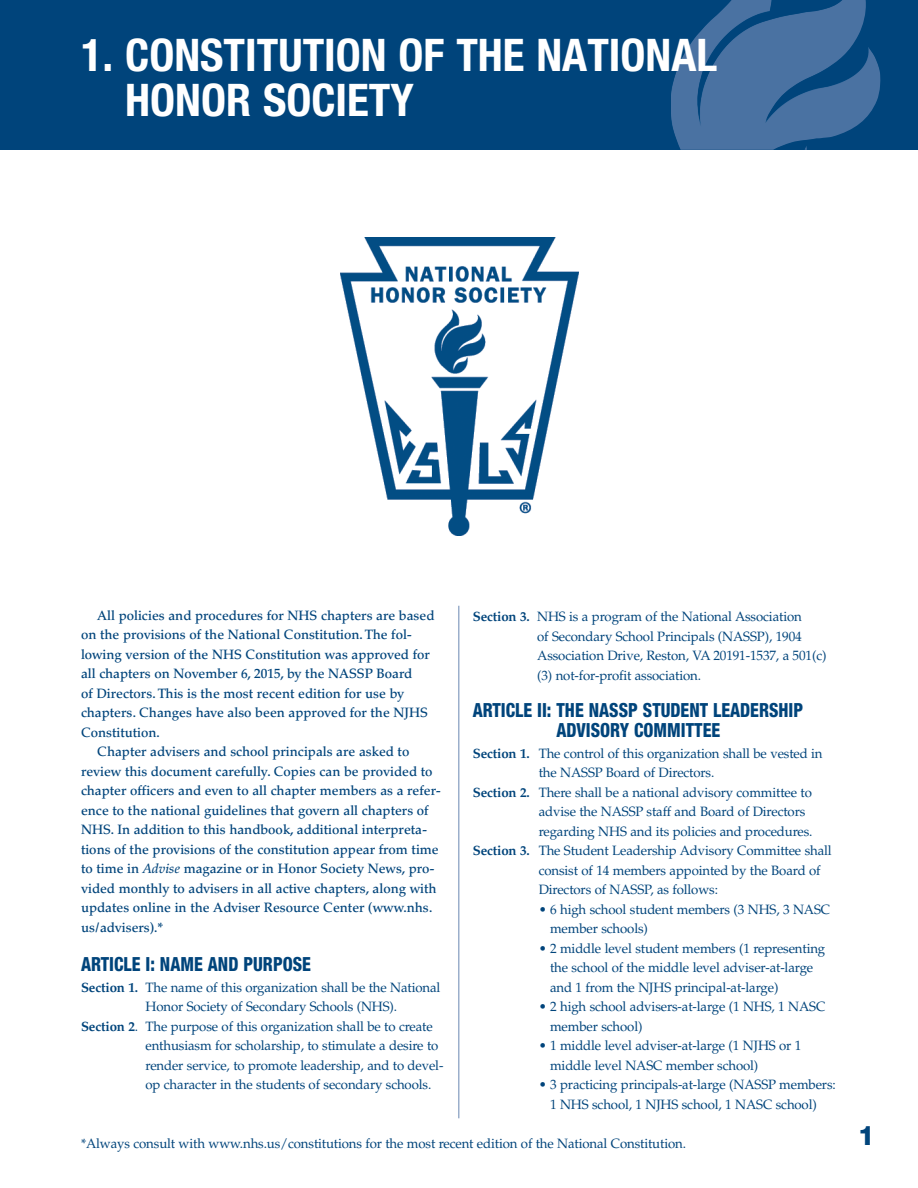
<style>
.page{position:relative;width:918px;height:1188px;background:#fff}
.page>*{position:absolute;margin:0;border:0;box-sizing:border-box;transform-origin:0 0}
.t1{font:700 condensed 45px/45px "Helvetica Neue LT";color:#fff}
.t2{font:800 27px "Helvetica Neue LT";color:#00447b}
.subhead2{font:800 condensed 19.5px/19.5px "Helvetica Neue LT";color:#00447b;text-align:center;scale:.9 1}
.alltext{font:13.5px/19.5px "Palatino LT";letter-spacing:-.01em;color:#00447b}
.alltext-2{font:500 13.5px/19.5px "Palatino LT";color:#00447b}
.s1{font-style:italic}
.s2{font-weight:700}
</style>
<div class="page">
<div style="left:1px;top:0;width:917px;height:150px;background:#00447b"></div>
<img style="left:671px;top:0;width:210px;height:150px">
<hr style="left:458px;top:606px;width:1px;height:512px;background:#6988b2">
<img style="left:340px;top:238px;width:239px;height:298px">
<p class="t1" style="left:125px;top:32px;width:593px;text-indent:-44px">1. CONSTITUTION OF THE NATIONAL<br>HONOR SOCIETY</p>
<p class="alltext-2" style="left:81px;top:605px;width:355px;text-indent:16px">All policies and procedures for NHS chapters are based on the provisions of the National Constitution. The fol&shy;lowing version of the NHS Constitution was approved for all chapters on November 6, 2015, by the NASSP Board<br>of Directors. This is the most recent edition for use by chapters. Changes have also been approved for the NJHS Constitution.</p>
<p class="alltext-2" style="left:81px;top:742px;width:361px;text-indent:16px">Chapter advisers and school principals are asked to review this document carefully. Copies can be provided to chapter officers and even to all chapter members as a refer&shy;ence to the national guidelines that govern all chapters of NHS. In addition to this handbook, additional interpreta&shy;tions of the provisions of the constitution appear from time to time in <span class="s1">Advise</span> magazine or in Honor Society News, pro&shy;vided monthly to advisers in all active chapters, along with updates online in the Adviser Resource Center (www.nhs. us/advisers).*</p>
<p class="subhead2" style="left:81px;top:953px;width:257px">ARTICLE I: NAME AND PURPOSE</p>
<p class="alltext" style="left:146px;top:977px;width:296px;text-indent:-64px"><span class="s2">Section 1.</span> The name of this organization shall be the National<br>Honor Society of Secondary Schools (NHS).</p>
<p class="alltext" style="left:146px;top:1016px;width:299px;text-indent:-64px"><span class="s2">Section 2</span>. The purpose of this organization shall be to create enthusiasm for scholarship, to stimulate a desire to render service, to promote leadership, and to devel&shy;op character in the students of secondary schools.</p>
<p class="alltext" style="left:537px;top:607px;width:291px;text-indent:-64px"><span class="s2">Section 3.</span> NHS is a program of the National Association<br>of Secondary School Principals (NASSP), 1904<br>Association Drive, Reston, VA 20191-1537, a 501(c) (3) not-for-profit association.</p>
<p class="subhead2" style="left:473px;top:700px;width:369px">ARTICLE II: THE NASSP STUDENT LEADERSHIP<br>ADVISORY COMMITTEE</p>
<p class="alltext" style="left:539px;top:743px;width:285px;text-indent:-66px"><span class="s2">Section 1.</span> The control of this organization shall be vested in the NASSP Board of Directors.</p>
<p class="alltext" style="left:539px;top:782px;width:275px;text-indent:-66px"><span class="s2">Section 2.</span> There shall be a national advisory committee to advise the NASSP staff and Board of Directors regarding NHS and its policies and procedures.</p>
<p class="alltext" style="left:539px;top:841px;width:295px;text-indent:-66px"><span class="s2">Section 3.</span> The Student Leadership Advisory Committee shall consist of 14 members appointed by the Board of<br>Directors of NASSP, as follows:</p>
<p class="alltext" style="left:550px;top:899px;width:282px;text-indent:-11px">• 6 high school student members (3 NHS, 3 NASC member schools)</p>
<p class="alltext" style="left:550px;top:938px;width:277px;text-indent:-11px">• 2 middle level student members (1 representing the school of the middle level adviser-at-large and 1 from the NJHS principal-at-large)</p>
<p class="alltext" style="left:550px;top:997px;width:277px;text-indent:-11px">• 2 high school advisers-at-large (1 NHS, 1 NASC member school)</p>
<p class="alltext" style="left:550px;top:1036px;width:253px;text-indent:-11px">• 1 middle level adviser-at-large (1 NJHS or 1 middle level NASC member school)</p>
<p class="alltext" style="left:539px;top:1075px;width:299px;text-align:center">• 3 practicing principals-at-large (NASSP members:<br>1 NHS school, 1 NJHS school, 1 NASC school)</p>
<p class="alltext" style="left:81px;top:1133px;width:607px">*Always consult with www.nhs.us/constitutions for the most recent edition of the National Constitution.</p>
<p class="t2" style="left:858px;top:1120px;width:19px">1</p>
</div>
